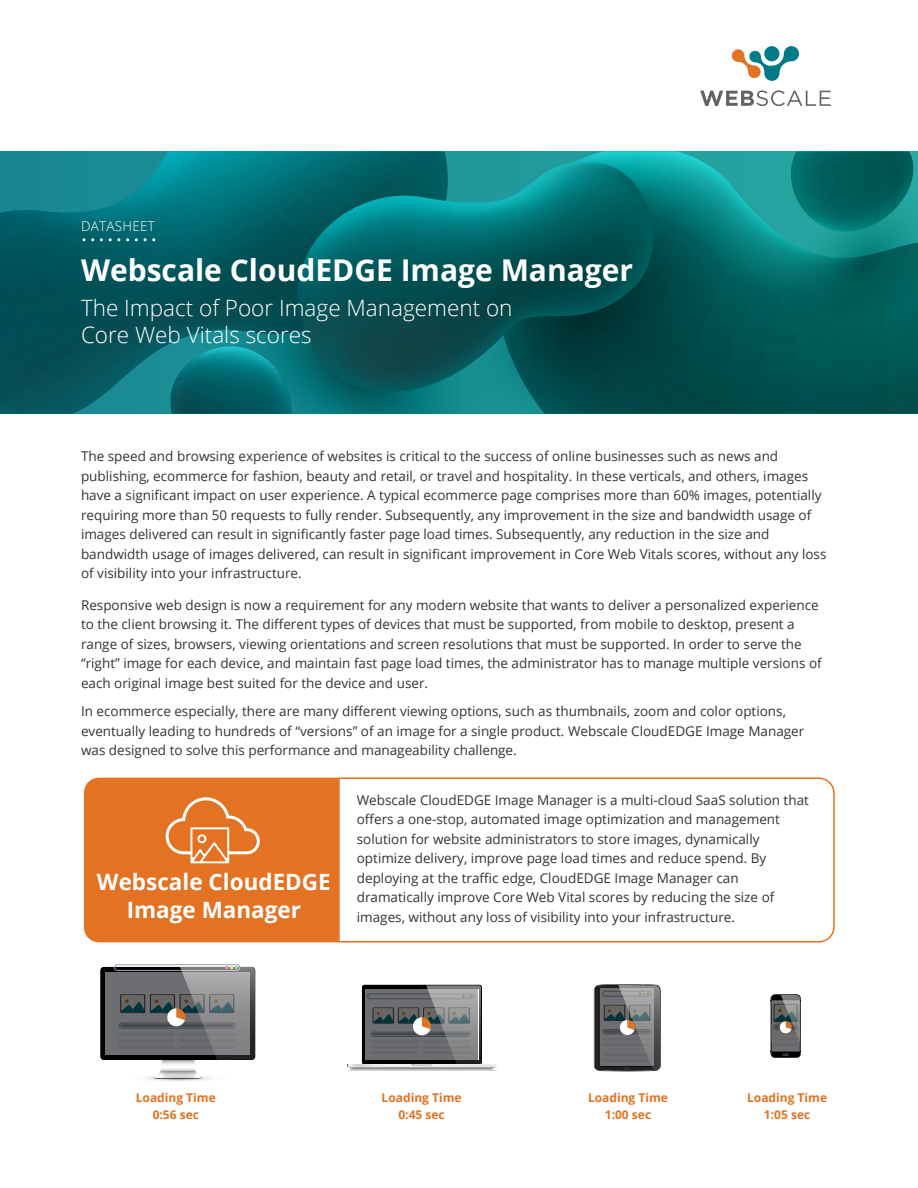
<style>
.page{position:relative;width:918px;height:1188px;background:#fff}
.page>*{position:absolute;margin:0;border:0;box-sizing:border-box;transform-origin:0 0}
.t1{font:700 30px "Open Sans";color:#fff}
.t2{font:300 22.5px/27px "Open Sans";color:#fff}
.t3{font:700 22.5px/28.5px "Open Sans";color:#fff;text-align:center}
.t4{font:13.5px/19.5px "Open Sans";color:#333}
.t5{font:300 13.5px "Open Sans";letter-spacing:.02em;color:#fff}
.t6{font:700 12px/16.5px "Open Sans";color:#e37222;text-align:center}
</style>
<div class="page">
<svg style="left:0;top:151px;width:918px;height:263px;background:#056467"></svg>
<svg style="left:732px;top:46px;width:67px;height:35px"></svg>
<svg style="left:700px;top:90px;width:131px;height:16px"></svg>
<svg style="left:83px;top:238px;width:11px;height:3px"></svg>
<svg style="left:109px;top:238px;width:11px;height:3px"></svg>
<svg style="left:144px;top:238px;width:11px;height:3px"></svg>
<svg style="left:338px;top:777px;width:497px;height:166px"></svg>
<div style="left:84px;top:778px;width:255px;height:164px;background:#e37222"></div>
<svg style="left:83px;top:1067px;width:189px;height:22px"></svg>
<div style="left:114px;top:965px;width:126px;height:6px;border:1px solid #9aa3a8;border-radius:3px"></div>
<img style="left:770px;top:1000px;width:1px;height:28px">
<svg style="left:100px;top:966px;width:155px;height:113px;background:#818283"></svg>
<svg style="left:771px;top:994px;width:30px;height:64px;background:#646565"></svg>
<svg style="left:594px;top:984px;width:67px;height:87px;background:#6b6b6d"></svg>
<svg style="left:347px;top:985px;width:150px;height:86px"></svg>
<p class="t5" style="left:81px;top:217px;width:76px">DATASHEET</p>
<h1 class="t1" style="left:81px;top:249px;width:554px">Webscale CloudEDGE Image Manager</h1>
<h2 class="t2" style="left:81px;top:294px;width:433px">The Impact of Poor Image Management on<br>Core Web Vitals scores</h2>
<p class="t4" style="left:81px;top:446px;width:747px">The speed and browsing experience of websites is critical to the success of online businesses such as news and publishing, ecommerce for fashion, beauty and retail, or travel and hospitality. In these verticals, and others, images have a significant impact on user experience. A typical ecommerce page comprises more than 60% images, potentially requiring more than 50 requests to fully render. Subsequently, any improvement in the size and bandwidth usage of images delivered can result in significantly faster page load times. Subsequently, any reduction in the size and bandwidth usage of images delivered, can result in significant improvement in Core Web Vitals scores, without any loss of visibility into your infrastructure.</p>
<p class="t4" style="left:81px;top:595px;width:742px">Responsive web design is now a requirement for any modern website that wants to deliver a personalized experience to the client browsing it. The different types of devices that must be supported, from mobile to desktop, present a range of sizes, browsers, viewing orientations and screen resolutions that must be supported. In order to serve the “right” image for each device, and maintain fast page load times, the administrator has to manage multiple versions of each original image best suited for the device and user.</p>
<p class="t4" style="left:81px;top:701px;width:725px">In ecommerce especially, there are many different viewing options, such as thumbnails, zoom and color options, eventually leading to hundreds of “versions” of an image for a single product. Webscale CloudEDGE Image Manager was designed to solve this performance and manageability challenge.</p>
<h2 class="t3" style="left:97px;top:867px;width:235px">Webscale CloudEDGE<br>Image Manager</h2>
<p class="t4" style="left:357px;top:790px;width:454px">Webscale CloudEDGE Image Manager is a multi-cloud SaaS solution that offers a one-stop, automated image optimization and management solution for website administrators to store images, dynamically optimize delivery, improve page load times and reduce spend. By deploying at the traffic edge, CloudEDGE Image Manager can dramatically improve Core Web Vital scores by reducing the size of images, without any loss of visibility into your infrastructure.</p>
<p class="t6" style="left:136px;top:1090px;width:81px">Loading Time<br>0:56 sec</p>
<p class="t6" style="left:382px;top:1090px;width:81px">Loading Time<br>0:45 sec</p>
<p class="t6" style="left:588px;top:1090px;width:81px">Loading Time<br>1:00 sec</p>
<p class="t6" style="left:747px;top:1090px;width:81px">Loading Time<br>1:05 sec</p>
</div>
